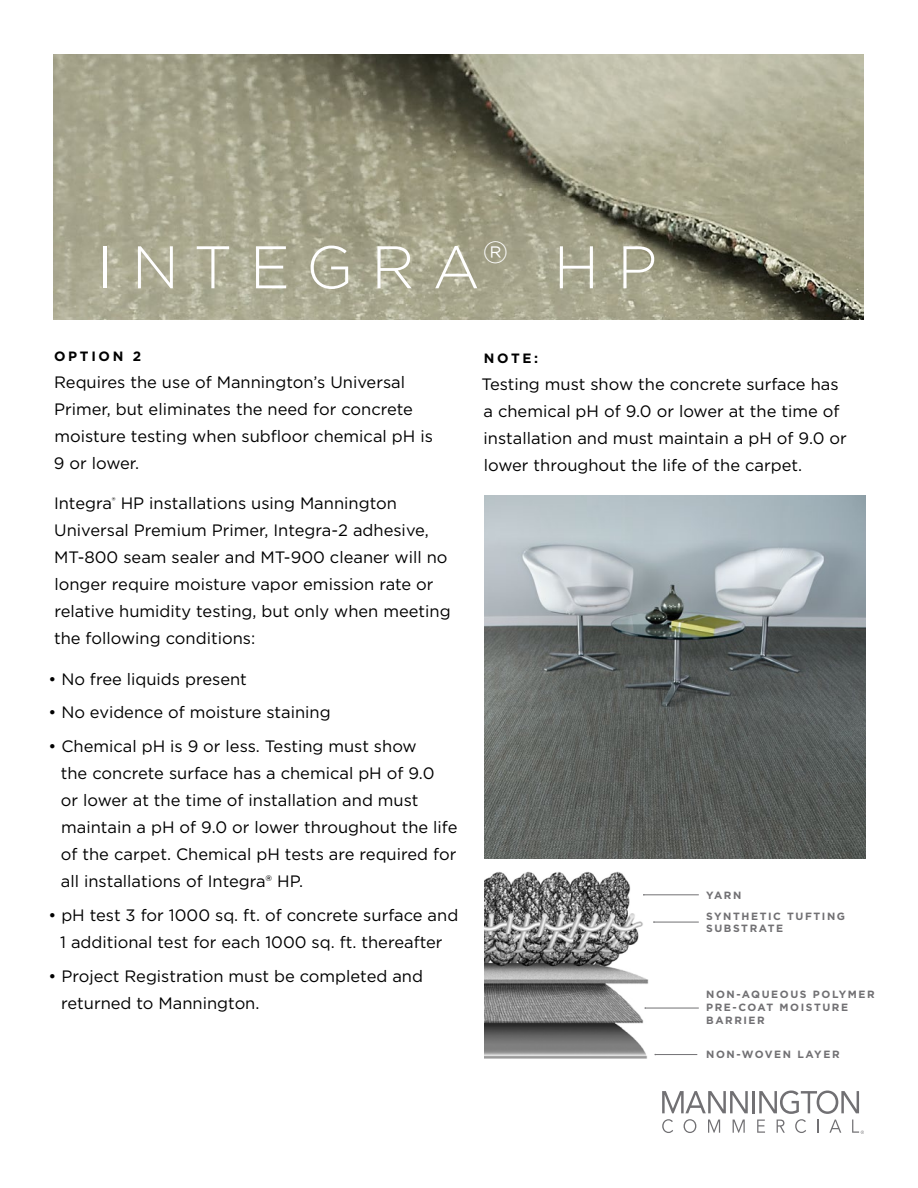
<style>
.page{position:relative;width:918px;height:1188px;background:#fff}
.page>*{position:absolute;margin:0;border:0;box-sizing:border-box;transform-origin:0 0}
.t1{font:300 60px "Gotham";letter-spacing:.3em;color:#fff}
.t2{font:16.5px/27px "Gotham";color:#000}
.t3{font:700 13.5px "Gotham";letter-spacing:.2em;color:#000}
.t4{font:700 10.5px/12.6px "Gotham HTF";letter-spacing:.15em;color:#717073}
</style>
<div class="page">
<img style="left:54px;top:54px;width:810px;height:266px">
<svg style="left:662px;top:1091px;width:86px;height:22px"></svg>
<hr style="left:752px;top:1091px;width:2px;height:22px;background:#717073">
<svg style="left:662px;top:1119px;width:11px;height:14px"></svg>
<svg style="left:684px;top:1119px;width:12px;height:14px"></svg>
<svg style="left:708px;top:1120px;width:12px;height:13px"></svg>
<svg style="left:733px;top:1120px;width:12px;height:13px"></svg>
<svg style="left:757px;top:1091px;width:107px;height:43px"></svg>
<img style="left:485px;top:871px;width:172px;height:187px">
<img style="left:485px;top:496px;width:381px;height:363px">
<hr style="left:644px;top:895px;width:55px;height:1px;background:#717073">
<hr style="left:654px;top:922px;width:45px;height:1px;background:#717073">
<hr style="left:645px;top:1008px;width:54px;height:1px;background:#717073">
<hr style="left:655px;top:1054px;width:42px;height:1px;background:#717073">
<h1 class="t1" style="left:97px;top:234px;width:562px">INTEGRA<sup>®</sup> HP</h1>
<p class="t3" style="left:54px;top:347px;width:89px">OPTION 2</p>
<p class="t2" style="left:54px;top:368px;width:380px">Requires the use of Mannington’s Universal Primer, but eliminates the need for concrete moisture testing when subfloor chemical pH is 9 or lower.</p>
<p class="t2" style="left:54px;top:489px;width:398px">Integra<sup>®</sup> HP installations using Mannington Universal Premium Primer, Integra-2 adhesive, MT-800 seam sealer and MT-900 cleaner will no longer require moisture vapor emission rate or relative humidity testing, but only when meeting the following conditions:</p>
<p class="t2" style="left:49px;top:665px;width:200px">• No free liquids present</p>
<p class="t2" style="left:49px;top:699px;width:284px">• No evidence of moisture staining</p>
<p class="t2" style="left:61px;top:732px;width:398px;text-indent:-12px">• Chemical pH is 9 or less. Testing must show<br>the concrete surface has a chemical pH of 9.0<br>or lower at the time of installation and must maintain a pH of 9.0 or lower throughout the life of the carpet. Chemical pH tests are required for all installations of Integra® HP.</p>
<p class="t2" style="left:49px;top:901px;width:411px;text-align:center">• pH test 3 for 1000 sq. ft. of concrete surface and<br>1 additional test for each 1000 sq. ft. thereafter</p>
<p class="t2" style="left:61px;top:962px;width:363px;text-indent:-13px">• Project Registration must be completed and returned to Mannington.</p>
<p class="t3" style="left:484px;top:350px;width:56px">NOTE:</p>
<p class="t2" style="left:481px;top:371px;width:367px">Testing must show the concrete surface has a chemical pH of 9.0 or lower at the time of installation and must maintain a pH of 9.0 or lower throughout the life of the carpet.</p>
<p class="t4" style="left:706px;top:884px;width:140px;line-height:20.7px">YARN<br>SYNTHETIC TUFTING</p>
<p class="t4" style="left:706px;top:922px;width:78px">SUBSTRATE</p>
<p class="t4" style="left:706px;top:988px;width:170px">NON-AQUEOUS POLYMER<br>PRE-COAT MOISTURE<br>BARRIER</p>
<p class="t4" style="left:706px;top:1048px;width:135px">NON-WOVEN LAYER</p>
</div>
